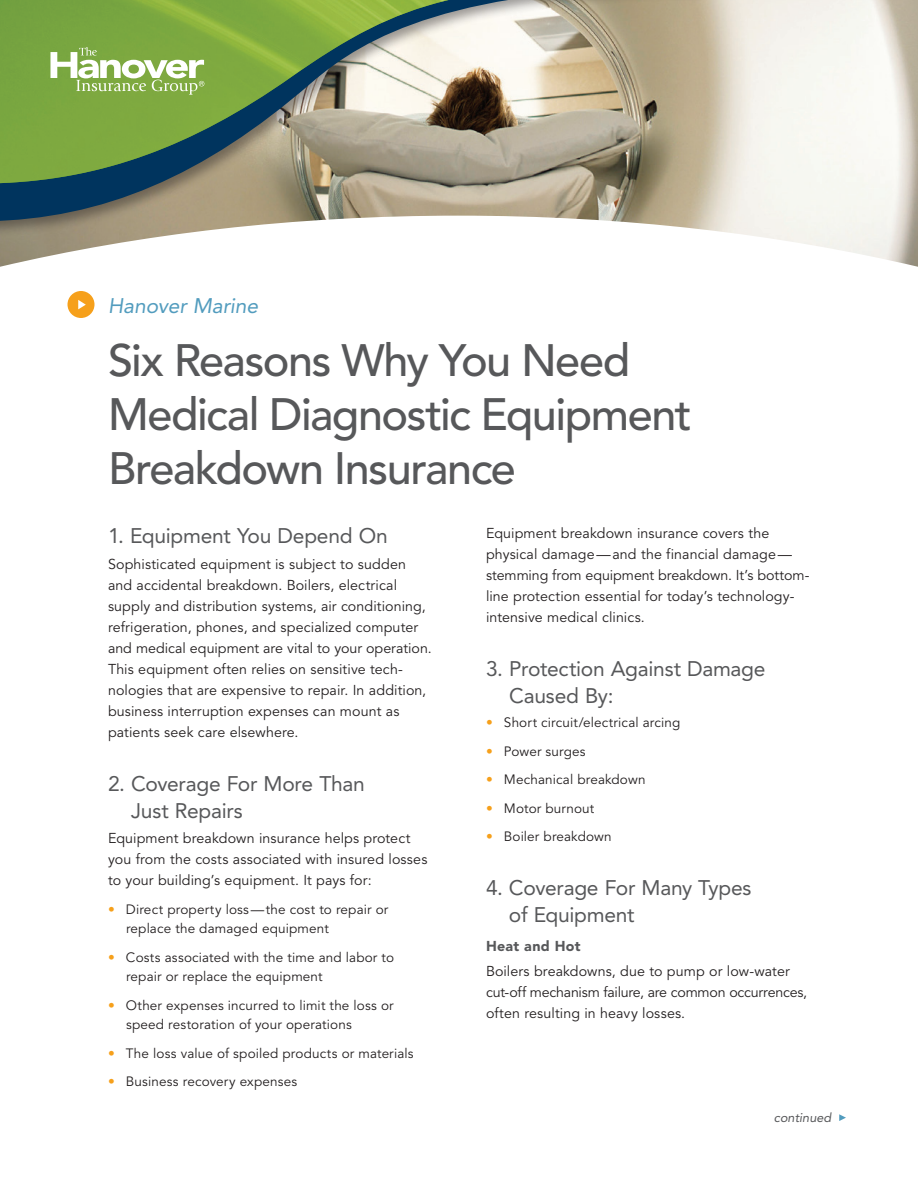
<style>
.page{position:relative;width:918px;height:1188px;background:#fff}
.page>*{position:absolute;margin:0;border:0;box-sizing:border-box;transform-origin:0 0}
.Main_Head{font:500 45px/54px "Avenir";letter-spacing:-.035em;color:#57585a}
.Head{font:21px/27px "Avenir";letter-spacing:-.01em;color:#57585a}
.Segment_Head{font:italic 21px "Avenir";color:#529cbe}
.Body{font:14.25px/21px "Avenir";letter-spacing:.005em;color:#231f20}
.Body_Subhead{font:900 14.25px "Avenir";letter-spacing:.025em;color:#57585a}
.Bullet{font:13.5px/19.5px "Avenir";letter-spacing:.01em;color:#231f20}
.t1{font:italic 12.75px "Avenir";color:#57585a}
.s1{color:#f6a01b}
</style>
<div class="page">
<svg style="left:839px;top:1114px;width:7px;height:7px"></svg>
<img style="left:0;top:0;width:918px;height:267px">
<div style="left:0;top:0;width:752px;height:237px;background:#231f20;opacity:.45"></div>
<svg style="left:0;top:0;width:738px;height:221px;background:#a59d88"></svg>
<svg style="left:0;top:0;width:595px;height:184px"></svg>
<img style="left:0;top:0;width:449px;height:183px">
<svg style="left:50px;top:47px;width:154px;height:48px"></svg>
<div style="left:68px;top:291px;width:26px;height:27px;background:#f6a01b;border-radius:50%"></div>
<svg style="left:78px;top:300px;width:8px;height:9px"></svg>
<p class="Segment_Head" style="left:108px;top:293px;width:152px">Hanover Marine</p>
<p class="Main_Head" style="left:108px;top:335px;width:585px">Six Reasons Why You Need<br>Medical Diagnostic Equipment<br>Breakdown Insurance</p>
<p class="Head" style="left:108px;top:523px;width:281px">1. Equipment You Depend On</p>
<p class="Body" style="left:108px;top:554px;width:325px">Sophisticated equipment is subject to sudden and accidental breakdown. Boilers, electrical supply and distribution systems, air conditioning, refrigeration, phones, and specialized computer and medical equipment are vital to your operation.<br>This equipment often relies on sensitive tech&shy;nologies that are expensive to repair. In addition, business interruption expenses can mount as patients seek care elsewhere.</p>
<p class="Head" style="left:131px;top:770px;width:235px;text-indent:-23px">2. Coverage For More Than<br>Just Repairs</p>
<p class="Body" style="left:108px;top:828px;width:321px">Equipment breakdown insurance helps protect you from the costs associated with insured losses to your building’s equipment. It pays for:</p>
<p class="Bullet" style="left:126px;top:900px;width:264px;text-indent:-18px"><span class="s1">•</span> Direct property loss—the cost to repair or replace the damaged equipment</p>
<p class="Bullet" style="left:126px;top:948px;width:270px;text-indent:-18px"><span class="s1">•</span> Costs associated with the time and labor to repair or replace the equipment</p>
<p class="Bullet" style="left:126px;top:996px;width:269px;text-indent:-18px"><span class="s1">•</span> Other expenses incurred to limit the loss or speed restoration of your operations</p>
<p class="Bullet" style="left:108px;top:1044px;width:307px"><span class="s1">•</span> The loss value of spoiled products or materials</p>
<p class="Bullet" style="left:108px;top:1072px;width:191px"><span class="s1">•</span> Business recovery expenses</p>
<p class="Body" style="left:486px;top:523px;width:325px">Equipment breakdown insurance covers the physical damage—and the financial damage— stemming from equipment breakdown. It’s bottom&shy;line protection essential for today’s technology&shy;intensive medical clinics.</p>
<p class="Head" style="left:509px;top:656px;width:258px;text-indent:-23px">3. Protection Against Damage<br>Caused By:</p>
<p class="Bullet" style="left:486px;top:713px;width:196px"><span class="s1">•</span> Short circuit/electrical arcing</p>
<p class="Bullet" style="left:486px;top:742px;width:101px"><span class="s1">•</span> Power surges</p>
<p class="Bullet" style="left:486px;top:770px;width:161px"><span class="s1">•</span> Mechanical breakdown</p>
<p class="Bullet" style="left:486px;top:799px;width:110px"><span class="s1">•</span> Motor burnout</p>
<p class="Bullet" style="left:486px;top:827px;width:127px"><span class="s1">•</span> Boiler breakdown</p>
<p class="Head" style="left:509px;top:875px;width:244px;text-indent:-23px">4. Coverage For Many Types of Equipment</p>
<p class="Body_Subhead" style="left:486px;top:937px;width:96px">Heat and Hot</p>
<p class="Body" style="left:486px;top:961px;width:323px">Boilers breakdowns, due to pump or low-water cut-off mechanism failure, are common occurrences, often resulting in heavy losses.</p>
<p class="t1" style="left:774px;top:1110px;width:59px">continued</p>
</div>
